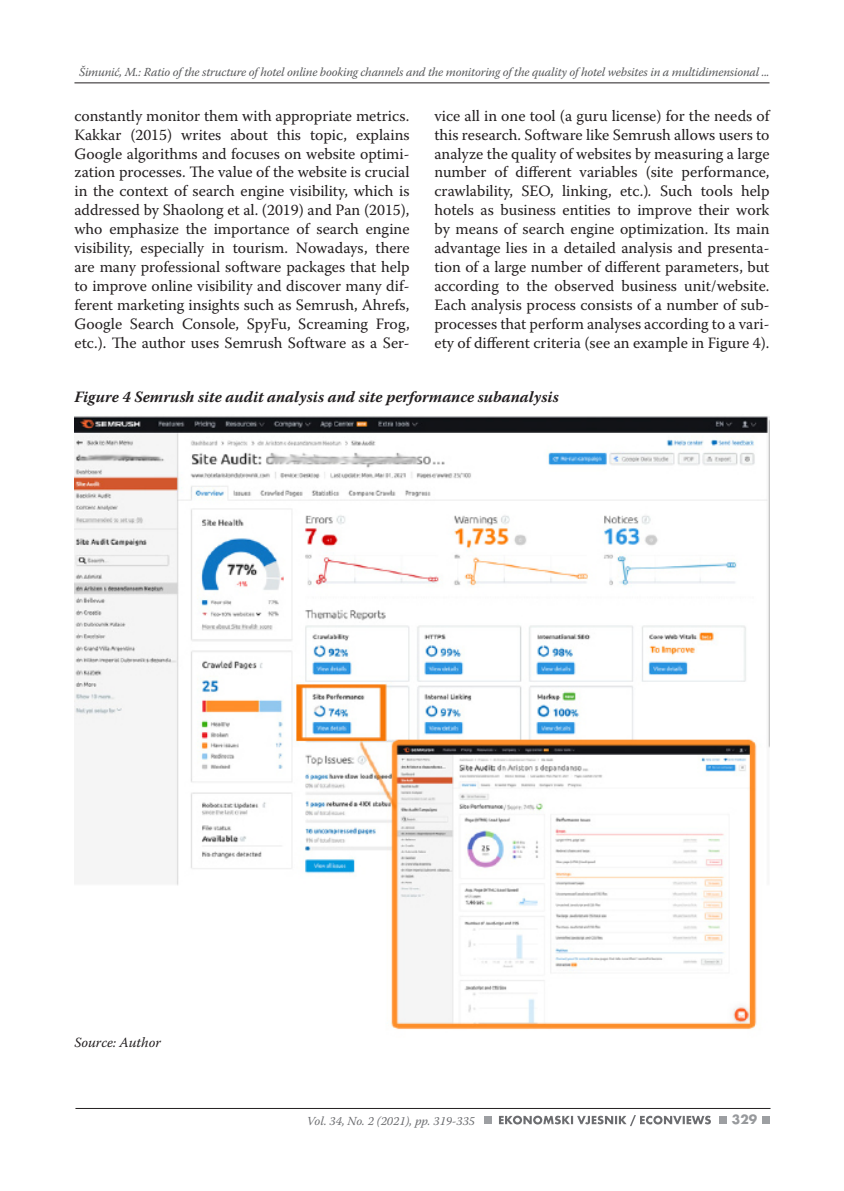
<style>
.page{position:relative;width:844px;height:1191px;background:#fff}
.page>*{position:absolute;margin:0;border:0;box-sizing:border-box;transform-origin:0 0}
.t1{font:15.75px/18.9px "Warnock Pro";color:#231f20;text-align:justify}
.t2{font:italic 700 15.75px "Warnock Pro";color:#231f20}
.t3{font:italic 14px "Warnock Pro";color:#231f20}
.t4{font:700 14px "Futura TOT";color:#97999c}
.t5{font:italic 12.25px "Warnock Pro";letter-spacing:-.015em;color:#57585a}
.t6{font:italic 12.25px "Warnock Pro";color:#6c6d70}
.s1{font-style:italic}
</style>
<div class="page">
<hr style="left:74px;top:83px;width:695px;height:1px;background:#231f20">
<hr style="left:75px;top:1108px;width:695px;height:1px;background:#231f20">
<div style="left:483px;top:1115px;width:8px;height:8px;background:#9d9fa2"></div>
<div style="left:718px;top:1115px;width:8px;height:8px;background:#9d9fa2"></div>
<div style="left:761px;top:1115px;width:8px;height:8px;background:#9d9fa2"></div>
<svg style="left:499px;top:1115px;width:211px;height:11px"></svg>
<img style="left:74px;top:416px;width:695px;height:614px">
<p class="t5" style="left:79px;top:65px;width:691px">Šimunić, M.: Ratio of the structure of hotel online booking channels and the monitoring of the quality of hotel websites in a multidimensional ...</p>
<p class="t1" style="left:74px;top:106px;width:336px">constantly monitor them with appropriate metrics.<br>Kakkar (2015) writes about this topic, explains Google algorithms and focuses on website optimi&shy;zation processes. The value of the website is crucial in the context of search engine visibility, which is addressed by Shaolong et al. (2019) and Pan (2015), who emphasize the importance of search engine visibility, especially in tourism. Nowadays, there are many professional software packages that help to improve online visibility and discover many dif&shy;ferent marketing insights such as Semrush, Ahrefs, Google Search Console, SpyFu, Screaming Frog, etc.). The author uses Semrush Software as a Ser-</p>
<p class="t1" style="left:434px;top:106px;width:336px">vice all in one tool (a guru license) for the needs of this research. Software like Semrush allows users to analyze the quality of websites by measuring a large number of different variables (site performance, crawlability, SEO, linking, etc.)<span class="s1">.</span> Such tools help hotels as business entities to improve their work by means of search engine optimization. Its main advantage lies in a detailed analysis and presenta&shy;tion of a large number of different parameters, but according to the observed business unit/website.<br>Each analysis process consists of a number of sub&shy;processes that perform analyses according to a vari&shy;ety of different criteria (see an example in Figure 4).</p>
<p class="t2" style="left:74px;top:387px;width:486px">Figure 4 Semrush site audit analysis and site performance subanalysis</p>
<p class="t3" style="left:74px;top:1033px;width:88px">Source: Author</p>
<p class="t6" style="left:307px;top:1113px;width:170px">Vol. 34, No. 2 (2021), pp. 319-335</p>
<p class="t4" style="left:731px;top:1111px;width:27px">329</p>
</div>
